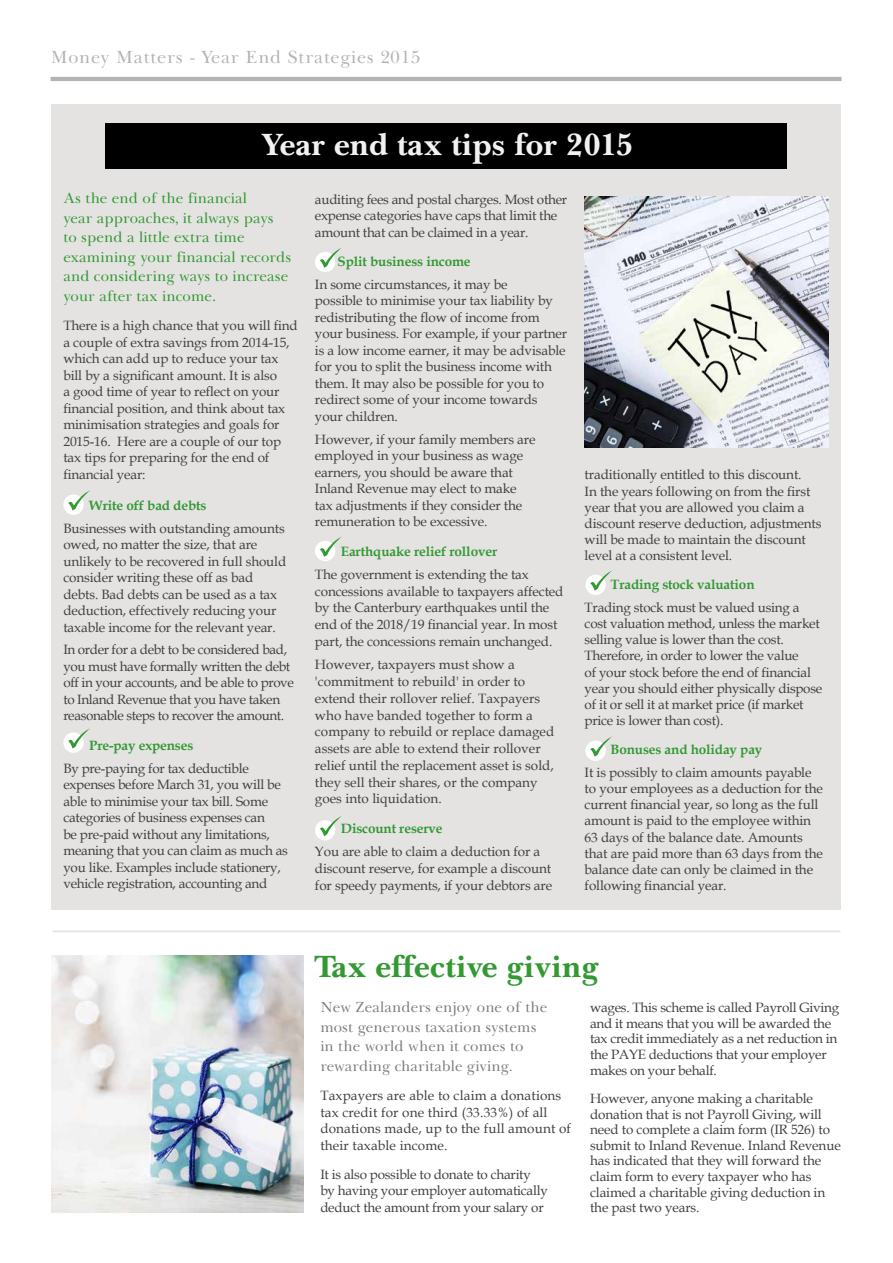
<style>
.page{position:relative;width:893px;height:1263px;background:#fff}
.page>*{position:absolute;margin:0;border:0;box-sizing:border-box;transform-origin:0 0}
.t1{font:700 31.5px "Baskerville Cyr LT Std";color:#f1f1f2}
.t2{font:700 31.5px "Baskerville Cyr LT Std";color:#393}
.t3{font:18px "Baskerville Cyr LT Std Upright";letter-spacing:.045em;color:#b5b4b4}
.t4{font:15px/19.5px "Baskerville Cyr LT Std Upright";letter-spacing:.01em;color:#393}
.t5{font:15px/19.5px "Baskerville Cyr LT Std Upright";letter-spacing:.01em;color:#7d8080}
.t6{font:13.5px/16.5px "Book Antiqua";letter-spacing:-.01em;color:#414042}
.t7{font:13.5px/16.5px "Book Antiqua";letter-spacing:-.03em;color:#414042}
.t8{font:700 13.5px "Book Antiqua";letter-spacing:-.01em;color:#393}
.t9{font:13.5px/16.5px "Book Antiqua";letter-spacing:.01em;color:#414042}
</style>
<div class="page">
<div style="left:51px;top:104px;width:789px;height:806px;background:#e4e3e2"></div>
<div style="left:105px;top:124px;width:682px;height:45px;background:#000"></div>
<hr style="left:51px;top:77px;width:790px;height:4px;background:#b5b4b4">
<img style="left:51px;top:955px;width:252px;height:258px">
<img style="left:584px;top:197px;width:244px;height:251px">
<hr style="left:53px;top:930px;width:787px;height:2px;background:#e6e7e8">
<div style="left:63px;top:494px;width:21px;height:21px;background:#fff;border-radius:50%"></div>
<svg style="left:68px;top:490px;width:22px;height:20px"></svg>
<div style="left:63px;top:732px;width:21px;height:21px;background:#fff;border-radius:50%"></div>
<svg style="left:68px;top:728px;width:22px;height:20px"></svg>
<div style="left:315px;top:820px;width:20px;height:20px;background:#fff;border-radius:50%"></div>
<svg style="left:320px;top:816px;width:22px;height:20px"></svg>
<div style="left:315px;top:541px;width:20px;height:20px;background:#fff;border-radius:50%"></div>
<svg style="left:320px;top:536px;width:22px;height:21px"></svg>
<div style="left:585px;top:575px;width:21px;height:20px;background:#fff;border-radius:50%"></div>
<svg style="left:590px;top:570px;width:22px;height:21px"></svg>
<div style="left:585px;top:741px;width:21px;height:20px;background:#fff;border-radius:50%"></div>
<svg style="left:590px;top:736px;width:22px;height:21px"></svg>
<div style="left:315px;top:252px;width:20px;height:20px;background:#fff;border-radius:50%"></div>
<svg style="left:320px;top:247px;width:22px;height:21px"></svg>
<h2 class="t3" style="left:51px;top:47px;width:372px">Money Matters - Year End Strategies 2015</h2>
<h1 class="t1" style="left:261px;top:127px;width:373px">Year end tax tips for 2015</h1>
<p class="t4" style="left:63px;top:189px;width:229px">As the end of the financial<br>year approaches, it always pays<br>to spend a little extra time examining your financial records and considering ways to increase your after tax income.</p>
<p class="t6" style="left:63px;top:317px;width:236px">There is a high chance that you will find a couple of extra savings from 2014-15, which can add up to reduce your tax bill by a significant amount. It is also<br>a good time of year to reflect on your financial position, and think about tax minimisation strategies and goals for 2015-16. Here are a couple of our top tax tips for preparing for the end of financial year:</p>
<p class="t8" style="left:89px;top:496px;width:119px">Write off bad debts</p>
<p class="t6" style="left:63px;top:519px;width:224px">Businesses with outstanding amounts owed, no matter the size, that are unlikely to be recovered in full should consider writing these off as bad debts. Bad debts can be used as a tax deduction, effectively reducing your taxable income for the relevant year.</p>
<p class="t7" style="left:63px;top:641px;width:232px">In order for a debt to be considered bad, you must have formally written the debt off in your accounts, and be able to prove to Inland Revenue that you have taken reasonable steps to recover the amount.</p>
<p class="t8" style="left:89px;top:736px;width:106px">Pre-pay expenses</p>
<p class="t6" style="left:63px;top:759px;width:226px">By pre-paying for tax deductible expenses before March 31, you will be able to minimise your tax bill. Some categories of business expenses can<br>be pre-paid without any limitations, meaning that you can claim as much as you like. Examples include stationery, vehicle registration, accounting and</p>
<p class="t6" style="left:315px;top:190px;width:254px">auditing fees and postal charges. Most other expense categories have caps that limit the amount that can be claimed in a year.</p>
<p class="t8" style="left:338px;top:252px;width:135px">Split business income</p>
<p class="t6" style="left:315px;top:275px;width:254px">In some circumstances, it may be<br>possible to minimise your tax liability by redistributing the flow of income from your business. For example, if your partner is a low income earner, it may be advisable for you to split the business income with them. It may also be possible for you to redirect some of your income towards your children.</p>
<p class="t6" style="left:315px;top:430px;width:222px">However, if your family members are employed in your business as wage earners, you should be aware that Inland Revenue may elect to make tax adjustments if they consider the remuneration to be excessive.</p>
<p class="t8" style="left:341px;top:542px;width:158px">Earthquake relief rollover</p>
<p class="t6" style="left:315px;top:565px;width:250px">The government is extending the tax concessions available to taxpayers affected by the Canterbury earthquakes until the end of the 2018/19 financial year. In most part, the concessions remain unchanged.</p>
<p class="t6" style="left:315px;top:656px;width:241px">However, taxpayers must show a 'commitment to rebuild' in order to extend their rollover relief. Taxpayers who have banded together to form a company to rebuild or replace damaged assets are able to extend their rollover relief until the replacement asset is sold, they sell their shares, or the company goes into liquidation.</p>
<p class="t8" style="left:341px;top:819px;width:103px">Discount reserve</p>
<p class="t6" style="left:315px;top:843px;width:239px">You are able to claim a deduction for a discount reserve, for example a discount for speedy payments, if your debtors are</p>
<p class="t6" style="left:585px;top:466px;width:238px">traditionally entitled to this discount.<br>In the years following on from the first year that you are allowed you claim a discount reserve deduction, adjustments will be made to maintain the discount level at a consistent level.</p>
<p class="t8" style="left:611px;top:575px;width:146px">Trading stock valuation</p>
<p class="t6" style="left:585px;top:599px;width:239px">Trading stock must be valued using a cost valuation method, unless the market selling value is lower than the cost.<br>Therefore, in order to lower the value<br>of your stock before the end of financial year you should either physically dispose of it or sell it at market price (if market price is lower than cost).</p>
<p class="t8" style="left:611px;top:740px;width:153px">Bonuses and holiday pay</p>
<p class="t6" style="left:585px;top:764px;width:240px">It is possibly to claim amounts payable to your employees as a deduction for the current financial year, so long as the full amount is paid to the employee within 63 days of the balance date. Amounts that are paid more than 63 days from the balance date can only be claimed in the following financial year.</p>
<h1 class="t2" style="left:314px;top:949px;width:286px">Tax effective giving</h1>
<p class="t5" style="left:320px;top:998px;width:229px">New Zealanders enjoy one of the most generous taxation systems in the world when it comes to rewarding charitable giving.</p>
<p class="t9" style="left:320px;top:1087px;width:252px">Taxpayers are able to claim a donations tax credit for one third (33.33%) of all donations made, up to the full amount of their taxable income.</p>
<p class="t6" style="left:320px;top:1166px;width:229px">It is also possible to donate to charity by having your employer automatically deduct the amount from your salary or</p>
<p class="t6" style="left:590px;top:999px;width:251px;line-height:15.6px">wages. This scheme is called Payroll Giving and it means that you will be awarded the tax credit immediately as a net reduction in the PAYE deductions that your employer makes on your behalf.</p>
<p class="t6" style="left:590px;top:1090px;width:252px;line-height:15.6px">However, anyone making a charitable donation that is not Payroll Giving, will need to complete a claim form (IR 526) to submit to Inland Revenue. Inland Revenue has indicated that they will forward the claim form to every taxpayer who has claimed a charitable giving deduction in the past two years.</p>
</div>
